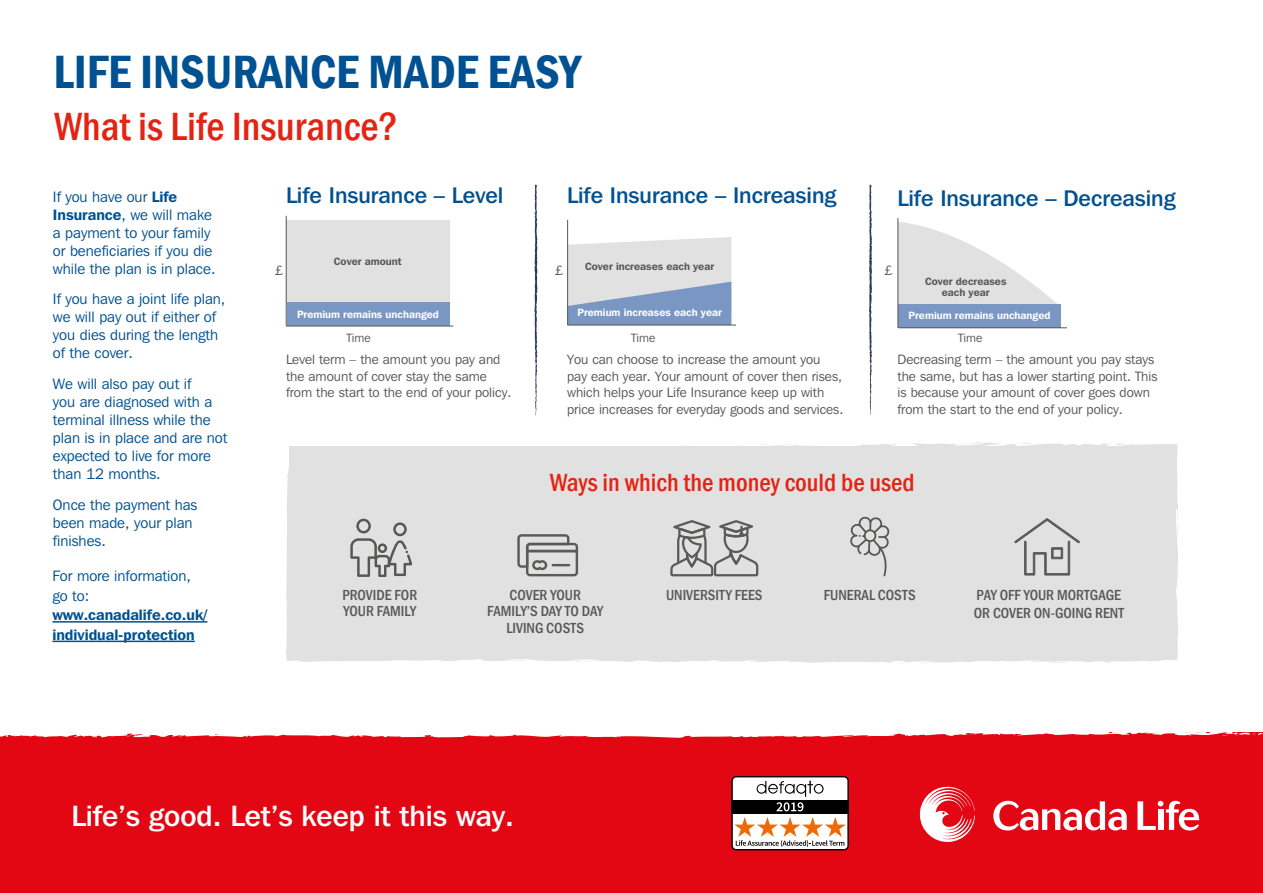
<style>
.page{position:relative;width:1263px;height:893px;background:#fff}
.page>*{position:absolute;margin:0;border:0;box-sizing:border-box;transform-origin:0 0}
.t1{font:600 condensed 48px "Franklin Gothic";color:#005191}
.t2{font:500 condensed 40.5px "Franklin Gothic";color:#e42313}
.t3{font:500 29.25px "Franklin Gothic IT Cby BT";color:#fff}
.t4{font:500 condensed 25.5px "Franklin Gothic";color:#e42313}
.t5{font:500 22.5px "Franklin Gothic IT Cby BT";color:#005191}
.t6{font:15px/18px "Franklin Gothic IT Cby BT";color:#005191}
.t7{font:500 condensed 15px/16.5px "Franklin Gothic";color:#575756}
.t8{font:600 15px/19.5px "Franklin Gothic IT Cby BT";color:#005191}
.t9{font:13.5px/16.5px "Franklin Gothic IT Cby BT";color:#575756}
.t10{font:12px "Franklin Gothic IT Cby BT";color:#575756}
.t11{font:600 10.5px "Franklin Gothic IT Cby BT";color:#fff}
.t12{font:600 10.5px/10.5px "Franklin Gothic IT Cby BT";color:#575756;text-align:center}
.s1{font-weight:600}
</style>
<div class="page">
<div style="left:286px;top:442px;width:892px;height:221px;background:#e1e1e1"></div>
<svg style="left:520px;top:446px;width:113px;height:5px"></svg>
<svg style="left:640px;top:446px;width:63px;height:5px"></svg>
<svg style="left:754px;top:444px;width:53px;height:7px"></svg>
<svg style="left:1015px;top:442px;width:18px;height:9px"></svg>
<svg style="left:288px;top:446px;width:6px;height:7px"></svg>
<svg style="left:899px;top:662px;width:12px;height:1px"></svg>
<svg style="left:899px;top:509px;width:3px;height:5px"></svg>
<svg style="left:1066px;top:492px;width:7px;height:4px"></svg>
<svg style="left:1169px;top:522px;width:6px;height:4px"></svg>
<svg style="left:1168px;top:628px;width:5px;height:22px"></svg>
<svg style="left:1169px;top:578px;width:9px;height:31px"></svg>
<svg style="left:1040px;top:492px;width:11px;height:4px"></svg>
<svg style="left:534px;top:184px;width:3px;height:232px"></svg>
<svg style="left:869px;top:184px;width:3px;height:232px"></svg>
<svg style="left:899px;top:222px;width:158px;height:82px"></svg>
<div style="left:898px;top:304px;width:162px;height:24px;background:#7a96c3"></div>
<hr style="left:898px;top:218px;width:1px;height:110px;background:#575756">
<hr style="left:898px;top:328px;width:169px;height:1px;background:#575756">
<div style="left:287px;top:302px;width:162px;height:24px;background:#7a96c3"></div>
<div style="left:286px;top:221px;width:163px;height:81px;background:#e1e1e1"></div>
<hr style="left:286px;top:326px;width:167px;height:1px;background:#575756">
<hr style="left:286px;top:216px;width:1px;height:110px;background:#575756">
<svg style="left:568px;top:237px;width:163px;height:88px;background:#bdc7d6"></svg>
<hr style="left:567px;top:220px;width:1px;height:105px;background:#575756">
<hr style="left:567px;top:325px;width:169px;height:1px;background:#575756">
<hr style="left:52px;top:621px;width:155px;height:2px;background:#005191">
<hr style="left:52px;top:641px;width:143px;height:1px;background:#005191">
<div style="left:0;top:732px;width:1263px;height:161px;background:#e30613"></div>
<svg style="left:0;top:732px;width:1263px;height:6px"></svg>
<svg style="left:993px;top:801px;width:134px;height:29px"></svg>
<svg style="left:1137px;top:801px;width:62px;height:29px"></svg>
<svg style="left:919px;top:786px;width:56px;height:56px"></svg>
<svg style="left:350px;top:519px;width:61px;height:58px;background:#bebebe"></svg>
<svg style="left:517px;top:534px;width:61px;height:42px;background:#b3b3b3"></svg>
<svg style="left:850px;top:517px;width:40px;height:59px;background:#c5c5c5"></svg>
<svg style="left:670px;top:520px;width:88px;height:56px;background:#bbb"></svg>
<svg style="left:1014px;top:518px;width:66px;height:58px;background:#c9c9c9"></svg>
<svg style="left:731px;top:776px;width:118px;height:74px;background:#b6aaa2"></svg>
<h1 class="t1" style="left:53px;top:40px;width:529px">LIFE INSURANCE MADE EASY</h1>
<h2 class="t2" style="left:54px;top:100px;width:346px">What is Life Insurance?</h2>
<p class="t6" style="left:53px;top:187px;width:164px">If you have our <span class="s1">Life<br>Insurance</span>, we will make a payment to your family or beneficiaries if you die while the plan is in place.</p>
<p class="t6" style="left:53px;top:290px;width:174px">If you have a joint life plan, we will pay out if either of you dies during the length of the cover.</p>
<p class="t6" style="left:53px;top:375px;width:176px">We will also pay out if<br>you are diagnosed with a terminal illness while the plan is in place and are not expected to live for more than 12 months.</p>
<p class="t6" style="left:53px;top:495px;width:146px">Once the payment has been made, your plan finishes.</p>
<p class="t6" style="left:52px;top:566px;width:140px;line-height:19.5px">For more information, go to:</p>
<p class="t8" style="left:52px;top:605px;width:156px">www.canadalife.co.uk/ individual-protection</p>
<h3 class="t5" style="left:286px;top:181px;width:219px">Life Insurance – Level</h3>
<h3 class="t5" style="left:567px;top:181px;width:271px">Life Insurance – Increasing</h3>
<h3 class="t5" style="left:897px;top:184px;width:279px">Life Insurance – Decreasing</h3>
<p class="t9" style="left:275px;top:262px;width:10px">£</p>
<p class="t12" style="left:334px;top:256px;width:69px">Cover amount</p>
<p class="t11" style="left:297px;top:308px;width:143px">Premium remains unchanged</p>
<p class="t9" style="left:555px;top:262px;width:10px">£</p>
<p class="t12" style="left:585px;top:261px;width:131px">Cover increases each year</p>
<p class="t11" style="left:577px;top:306px;width:146px">Premium increases each year</p>
<p class="t9" style="left:884px;top:262px;width:10px">£</p>
<p class="t12" style="left:925px;top:276px;width:83px">Cover decreases each year</p>
<p class="t11" style="left:908px;top:309px;width:143px">Premium remains unchanged</p>
<p class="t10" style="left:346px;top:331px;width:26px">Time</p>
<p class="t10" style="left:631px;top:331px;width:26px">Time</p>
<p class="t10" style="left:958px;top:331px;width:26px">Time</p>
<p class="t9" style="left:286px;top:351px;width:227px">Level term – the amount you pay and the amount of cover stay the same from the start to the end of your policy.</p>
<p class="t9" style="left:567px;top:351px;width:278px">You can choose to increase the amount you pay each year. Your amount of cover then rises, which helps your Life Insurance keep up with price increases for everyday goods and services.</p>
<p class="t9" style="left:897px;top:351px;width:262px">Decreasing term – the amount you pay stays the same, but has a lower starting point. This is because your amount of cover goes down from the start to the end of your policy.</p>
<h3 class="t4" style="left:550px;top:465px;width:366px">Ways in which the money could be used</h3>
<p class="t7" style="left:342px;top:587px;width:76px">PROVIDE FOR<br>YOUR FAMILY</p>
<p class="t7" style="left:666px;top:587px;width:98px">UNIVERSITY FEES</p>
<p class="t7" style="left:824px;top:587px;width:93px">FUNERAL COSTS</p>
<p class="t7" style="left:487px;top:587px;width:117px;text-align:center">COVER YOUR<br>FAMILY’S DAY TO DAY<br>LIVING COSTS</p>
<p class="t7" style="left:974px;top:585px;width:152px;line-height:18px">PAY OFF YOUR MORTGAGE<br>OR COVER ON-GOING RENT</p>
<h3 class="t3" style="left:71px;top:798px;width:444px">Life’s good. Let’s keep it this way.</h3>
</div>
